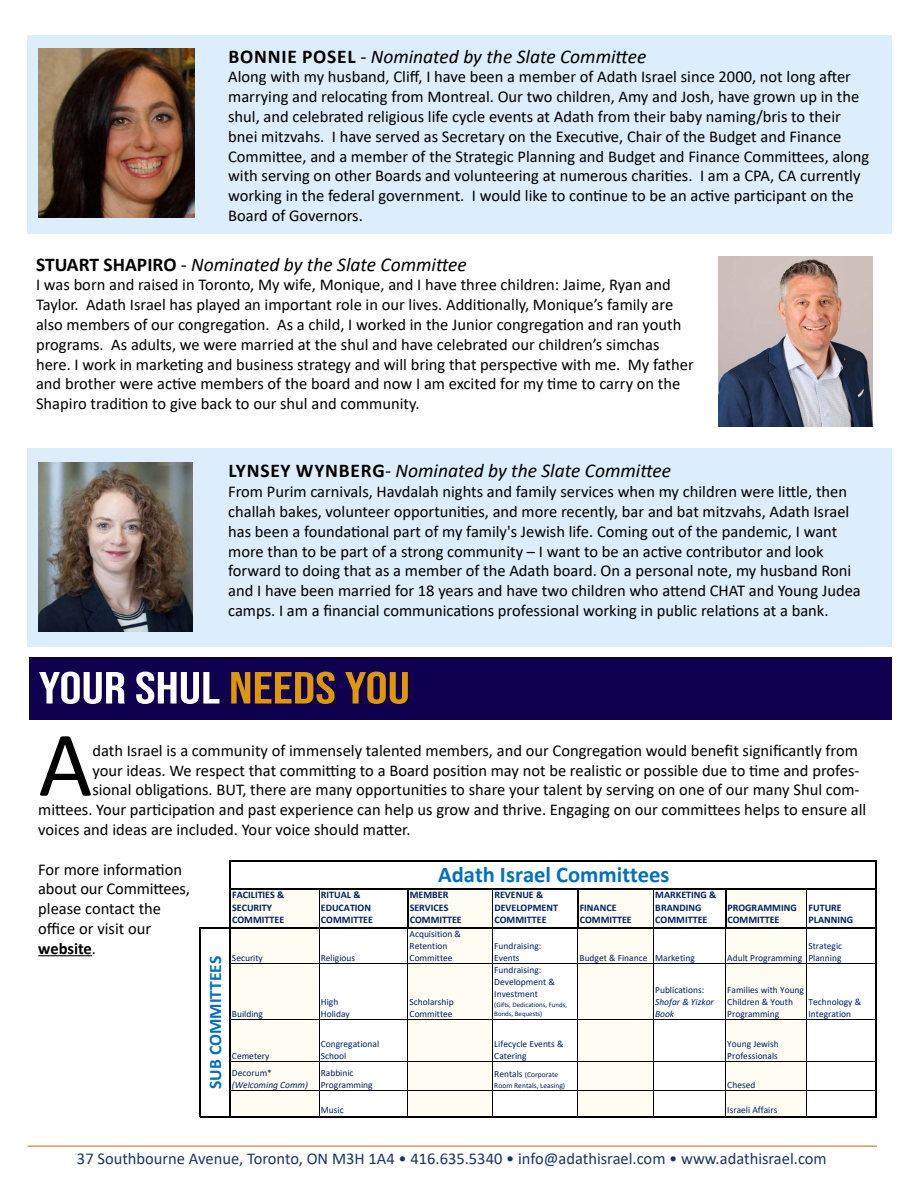
<style>
.page{position:relative;width:918px;height:1188px;background:#fff}
.page>*{position:absolute;margin:0;border:0;box-sizing:border-box;transform-origin:0 0}
.t1{font:93.3px "Calibri";color:#000}
.t2{font:45px "Bebas Neue";color:#fff;scale:1.23 1}
.t3{font:700 22.5px "Calibri";color:#0070c0}
.t4{font:italic 19.5px "Calibri";color:#000}
.t5{font:700 17.55px "Calibri";color:#0070c0}
.t6{font:16.5px/19.8px "Calibri";color:#000}
.t7{font:16.5px "Calibri";color:#1c3564}
.t8{font:700 10.05px/12.9px "Calibri";color:#002060}
.t9{font:9.45px/12.1px "Calibri";color:#002060}
.t10{font:italic 9.45px/12.1px "Calibri";color:#002060}
.t11{font:7.5px/10.4px "Calibri";letter-spacing:.005em;color:#002060}
.t12{font:6.9px/9.1px "Calibri";color:#002060}
.s1{font-weight:700;font-style:normal}
.s2{color:#de960b}
.s3{font-weight:700}
.s4{font-size:9.45px}
</style>
<div class="page">
<div style="left:27px;top:448px;width:864px;height:199px;background:#dceefb"></div>
<div style="left:27px;top:35px;width:864px;height:198px;background:#dceefb"></div>
<hr style="left:28px;top:1145px;width:849px;height:2px;background:#cb9966">
<img style="left:38px;top:48px;width:156px;height:170px">
<img style="left:718px;top:257px;width:155px;height:170px">
<img style="left:38px;top:463px;width:155px;height:169px">
<hr style="left:38px;top:955px;width:54px;height:1px;background:#000">
<div style="left:230px;top:889px;width:89px;height:228px;background:#fffcf3"></div>
<div style="left:408px;top:889px;width:85px;height:228px;background:#fffcf3"></div>
<div style="left:578px;top:889px;width:76px;height:228px;background:#fffcf3"></div>
<div style="left:726px;top:889px;width:81px;height:228px;background:#fffcf3"></div>
<hr style="left:319px;top:890px;width:1px;height:37px;background:#000">
<hr style="left:407px;top:890px;width:2px;height:39px;background:#000">
<hr style="left:492px;top:890px;width:1px;height:37px;background:#000">
<hr style="left:577px;top:890px;width:2px;height:39px;background:#000">
<hr style="left:653px;top:890px;width:1px;height:37px;background:#000">
<hr style="left:725px;top:890px;width:1px;height:39px;background:#000">
<hr style="left:807px;top:890px;width:1px;height:37px;background:#000">
<hr style="left:230px;top:860px;width:1px;height:257px;background:#000">
<hr style="left:876px;top:861px;width:1px;height:256px;background:#000">
<hr style="left:319px;top:929px;width:1px;height:187px;background:#000">
<hr style="left:408px;top:929px;width:1px;height:187px;background:#000">
<hr style="left:492px;top:929px;width:1px;height:187px;background:#000">
<hr style="left:578px;top:929px;width:1px;height:187px;background:#000">
<hr style="left:653px;top:929px;width:1px;height:187px;background:#000">
<hr style="left:725px;top:929px;width:1px;height:187px;background:#000">
<hr style="left:807px;top:929px;width:1px;height:187px;background:#000">
<hr style="left:199px;top:927px;width:1px;height:190px;background:#000">
<hr style="left:231px;top:860px;width:646px;height:1px;background:#000">
<hr style="left:231px;top:889px;width:646px;height:1px;background:#000">
<hr style="left:200px;top:927px;width:677px;height:2px;background:#000">
<hr style="left:231px;top:963px;width:645px;height:1px;background:#000">
<hr style="left:231px;top:1019px;width:645px;height:1px;background:#000">
<hr style="left:231px;top:1061px;width:645px;height:1px;background:#000">
<hr style="left:231px;top:1090px;width:645px;height:1px;background:#000">
<hr style="left:200px;top:1116px;width:677px;height:1px;background:#000">
<div style="left:29px;top:658px;width:862px;height:62px;background:#0f004f"></div>
<p class="t4" style="left:229px;top:43px;width:419px"><span class="s1">BONNIE POSEL</span> - Nominated by the Slate Committee</p>
<p class="t6" style="left:228px;top:67px;width:643px">Along with my husband, Cliff, I have been a member of Adath Israel since 2000, not long after marrying and relocating from Montreal. Our two children, Amy and Josh, have grown up in the shul, and celebrated religious life cycle events at Adath from their baby naming/bris to their bnei mitzvahs. I have served as Secretary on the Executive, Chair of the Budget and Finance Committee, and a member of the Strategic Planning and Budget and Finance Committees, along with serving on other Boards and volunteering at numerous charities. I am a CPA, CA currently working in the federal government. I would like to continue to be an active participant on the Board of Governors.</p>
<p class="t4" style="left:36px;top:251px;width:432px"><span class="s1">STUART SHAPIRO</span> - Nominated by the Slate Committee</p>
<p class="t6" style="left:36px;top:275px;width:659px">I was born and raised in Toronto, My wife, Monique, and I have three children: Jaime, Ryan and Taylor. Adath Israel has played an important role in our lives. Additionally, Monique’s family are also members of our congregation. As a child, I worked in the Junior congregation and ran youth programs. As adults, we were married at the shul and have celebrated our children’s simchas here. I work in marketing and business strategy and will bring that perspective with me. My father and brother were active members of the board and now I am excited for my time to carry on the Shapiro tradition to give back to our shul and community.</p>
<p class="t4" style="left:229px;top:457px;width:444px"><span class="s1">LYNSEY WYNBERG</span>- Nominated by the Slate Committee</p>
<p class="t6" style="left:228px;top:481px;width:634px">From Purim carnivals, Havdalah nights and family services when my children were little, then challah bakes, volunteer opportunities, and more recently, bar and bat mitzvahs, Adath Israel has been a foundational part of my family's Jewish life. Coming out of the pandemic, I want more than to be part of a strong community – I want to be an active contributor and look forward to doing that as a member of the Adath board. On a personal note, my husband Roni and I have been married for 18 years and have two children who attend CHAT and Young Judea camps. I am a financial communications professional working in public relations at a bank.</p>
<h2 class="t2" style="left:39px;top:662px;width:303px">YOUR SHUL <span class="s2">NEEDS YOU</span></h2>
<h1 class="t1" style="left:38px;top:700px;width:55px">A</h1>
<p class="t6" style="left:92px;top:740px;width:767px">dath Israel is a community of immensely talented members, and our Congregation would benefit significantly from</p>
<p class="t6" style="left:92px;top:760px;width:769px">your ideas. We respect that committing to a Board position may not be realistic or possible due to time and profes-</p>
<p class="t6" style="left:92px;top:780px;width:769px">sional obligations. BUT, there are many opportunities to share your talent by serving on one of our many Shul com-</p>
<p class="t6" style="left:38px;top:799px;width:830px">mittees. Your participation and past experience can help us grow and thrive. Engaging on our committees helps to ensure all</p>
<p class="t6" style="left:38px;top:819px;width:374px">voices and ideas are included. Your voice should matter.</p>
<p class="t6" style="left:38px;top:859px;width:153px">For more information about our Committees, please contact the office or visit our <span class="s3">website</span>.</p>
<h3 class="t3" style="left:438px;top:859px;width:233px">Adath Israel Committees</h3>
<p class="t8" style="left:232px;top:888px;width:54px">FACILITIES &amp;<br>SECURITY<br>COMMITTEE</p>
<p class="t8" style="left:321px;top:888px;width:54px">RITUAL &amp;<br>EDUCATION<br>COMMITTEE</p>
<p class="t8" style="left:410px;top:888px;width:54px">MEMBER<br>SERVICES<br>COMMITTEE</p>
<p class="t8" style="left:494px;top:888px;width:65px">REVENUE &amp;<br>DEVELOPMENT<br>COMMITTEE</p>
<p class="t8" style="left:655px;top:888px;width:63px">MARKETING &amp;<br>BRANDING<br>COMMITTEE</p>
<p class="t8" style="left:727px;top:901px;width:71px">PROGRAMMING<br>COMMITTEE</p>
<p class="t8" style="left:809px;top:901px;width:46px">FUTURE<br>PLANNING</p>
<p class="t8" style="left:580px;top:901px;width:54px">FINANCE<br>COMMITTEE</p>
<p class="t9" style="left:410px;top:927px;width:53px">Acquisition &amp;<br>Retention<br>Committee</p>
<p class="t9" style="left:494px;top:939px;width:49px">Fundraising:<br>Events</p>
<p class="t9" style="left:580px;top:952px;width:117px">Budget &amp; Finance Marketing</p>
<p class="t9" style="left:727px;top:952px;width:76px">Adult Programming</p>
<p class="t9" style="left:808px;top:939px;width:35px">Strategic<br>Planning</p>
<p class="t9" style="left:232px;top:952px;width:32px">Security</p>
<p class="t9" style="left:321px;top:952px;width:36px">Religious</p>
<p class="t5" style="left:203px;top:1089px;width:135px;rotate:-90deg">SUB COMMITTEES</p>
<p class="t9" style="left:494px;top:964px;width:62px">Fundraising:<br>Development &amp;<br>Investment</p>
<p class="t12" style="left:494px;top:1000px;width:74px">(Gifts, Dedications, Funds,<br>Bonds, Bequests)</p>
<p class="t9" style="left:655px;top:983px;width:51px">Publications:</p>
<p class="t10" style="left:655px;top:995px;width:60px">Shofar &amp; Yizkor<br>Book</p>
<p class="t9" style="left:727px;top:983px;width:78px">Families with Young<br>Children &amp; Youth<br>Programming</p>
<p class="t9" style="left:321px;top:995px;width:31px">High<br>Holiday</p>
<p class="t9" style="left:410px;top:995px;width:46px">Scholarship<br>Committee</p>
<p class="t9" style="left:808px;top:995px;width:54px">Technology &amp;<br>Integration</p>
<p class="t9" style="left:232px;top:1008px;width:32px">Building</p>
<p class="t9" style="left:321px;top:1038px;width:60px">Congregational<br>School</p>
<p class="t9" style="left:494px;top:1038px;width:71px">Lifecycle Events &amp;<br>Catering</p>
<p class="t9" style="left:727px;top:1038px;width:53px">Young Jewish<br>Professionals</p>
<p class="t9" style="left:232px;top:1050px;width:39px">Cemetery</p>
<p class="t9" style="left:232px;top:1066px;width:41px">Decorum*</p>
<p class="t10" style="left:232px;top:1078px;width:77px">(Welcoming Comm)</p>
<p class="t9" style="left:321px;top:1066px;width:53px">Rabbinic<br>Programming</p>
<p class="t11" style="left:494px;top:1069px;width:72px"><span class="s4">Rentals</span> (Corporate<br>Room Rentals, Leasing)</p>
<p class="t9" style="left:727px;top:1078px;width:30px">Chesed</p>
<p class="t9" style="left:321px;top:1104px;width:25px">Music</p>
<p class="t9" style="left:727px;top:1104px;width:52px">Israeli Affairs</p>
<p class="t7" style="left:77px;top:1147px;width:751px">37 Southbourne Avenue, Toronto, ON M3H 1A4 • 416.635.5340 • info@adathisrael.com • www.adathisrael.com</p>
</div>
